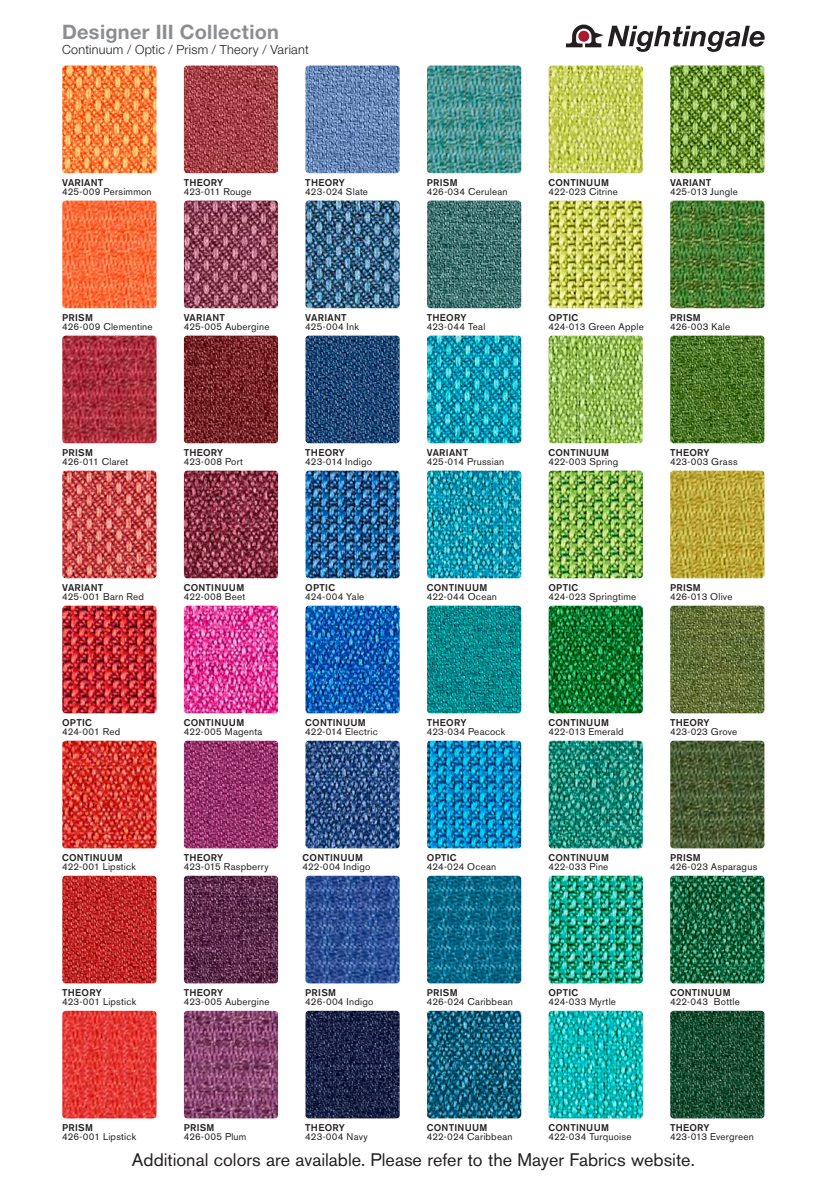
<style>
.page{position:relative;width:830px;height:1184px;background:#fff}
.page>*{position:absolute;margin:0;border:0;box-sizing:border-box;transform-origin:0 0}
.t1{font:700 19.95px "Helvetica Neue";letter-spacing:.015em;color:#8b8d90}
.t2{font:18px "Akzidenz Grotesk BE";color:#231f20}
.t3{font:300 12.6px "Helvetica Neue";letter-spacing:.02em;color:#231f20}
.t4{font:9.75px "Akzidenz Grotesk BE";letter-spacing:.025em;color:#231f20}
.t5{font:500 9.75px "Akzidenz Grotesk BE";letter-spacing:.025em;color:#231f20}
.t6{font:9.75px "Akzidenz Grotesk BE";letter-spacing:.005em;color:#231f20}
</style>
<div class="page">
<img style="left:62px;top:24px;width:703px;height:1095px">
<p class="t1" style="left:62px;top:19px;width:218px">Designer III Collection</p>
<p class="t3" style="left:62px;top:42px;width:248px">Continuum / Optic / Prism / Theory / Variant</p>
<p class="t5" style="left:62px;top:176px;width:43px">VARIANT</p>
<p class="t4" style="left:62px;top:185px;width:91px">425-009 Persimmon</p>
<p class="t5" style="left:184px;top:176px;width:41px">THEORY</p>
<p class="t4" style="left:184px;top:185px;width:69px">423-011 Rouge</p>
<p class="t5" style="left:305px;top:176px;width:41px">THEORY</p>
<p class="t4" style="left:305px;top:185px;width:64px">423-024 Slate</p>
<p class="t5" style="left:427px;top:176px;width:32px">PRISM</p>
<p class="t4" style="left:427px;top:185px;width:82px">426-034 Cerulean</p>
<p class="t5" style="left:548px;top:176px;width:62px">CONTINUUM</p>
<p class="t4" style="left:548px;top:185px;width:71px">422-023 Citrine</p>
<p class="t5" style="left:670px;top:176px;width:43px">VARIANT</p>
<p class="t4" style="left:670px;top:185px;width:69px">425-013 Jungle</p>
<p class="t5" style="left:62px;top:311px;width:32px">PRISM</p>
<p class="t4" style="left:62px;top:320px;width:92px">426-009 Clementine</p>
<p class="t5" style="left:184px;top:311px;width:43px">VARIANT</p>
<p class="t4" style="left:184px;top:320px;width:87px">425-005 Aubergine</p>
<p class="t5" style="left:305px;top:311px;width:43px">VARIANT</p>
<p class="t4" style="left:305px;top:320px;width:55px">425-004 Ink</p>
<p class="t5" style="left:427px;top:311px;width:41px">THEORY</p>
<p class="t4" style="left:427px;top:320px;width:60px">423-044 Teal</p>
<p class="t5" style="left:548px;top:311px;width:31px">OPTIC</p>
<p class="t4" style="left:548px;top:320px;width:97px">424-013 Green Apple</p>
<p class="t5" style="left:670px;top:311px;width:32px">PRISM</p>
<p class="t4" style="left:670px;top:320px;width:62px">426-003 Kale</p>
<p class="t5" style="left:62px;top:446px;width:32px">PRISM</p>
<p class="t4" style="left:62px;top:455px;width:68px">426-011 Claret</p>
<p class="t5" style="left:184px;top:446px;width:41px">THEORY</p>
<p class="t4" style="left:184px;top:455px;width:61px">423-008 Port</p>
<p class="t5" style="left:305px;top:446px;width:41px">THEORY</p>
<p class="t4" style="left:305px;top:455px;width:68px">423-014 Indigo</p>
<p class="t5" style="left:427px;top:446px;width:43px">VARIANT</p>
<p class="t4" style="left:427px;top:455px;width:79px">425-014 Prussian</p>
<p class="t5" style="left:548px;top:446px;width:62px">CONTINUUM</p>
<p class="t4" style="left:548px;top:455px;width:71px">422-003 Spring</p>
<p class="t5" style="left:670px;top:446px;width:41px">THEORY</p>
<p class="t4" style="left:670px;top:455px;width:69px">423-003 Grass</p>
<p class="t5" style="left:62px;top:581px;width:43px">VARIANT</p>
<p class="t4" style="left:62px;top:590px;width:83px">425-001 Barn Red</p>
<p class="t5" style="left:184px;top:581px;width:62px">CONTINUUM</p>
<p class="t4" style="left:184px;top:590px;width:63px">422-008 Beet</p>
<p class="t5" style="left:305px;top:581px;width:31px">OPTIC</p>
<p class="t4" style="left:305px;top:590px;width:61px">424-004 Yale</p>
<p class="t5" style="left:427px;top:581px;width:62px">CONTINUUM</p>
<p class="t4" style="left:427px;top:590px;width:71px">422-044 Ocean</p>
<p class="t5" style="left:548px;top:581px;width:31px">OPTIC</p>
<p class="t4" style="left:548px;top:590px;width:89px">424-023 Springtime</p>
<p class="t5" style="left:670px;top:581px;width:32px">PRISM</p>
<p class="t4" style="left:670px;top:590px;width:64px">426-013 Olive</p>
<p class="t5" style="left:62px;top:716px;width:31px">OPTIC</p>
<p class="t6" style="left:62px;top:725px;width:60px">424-001 Red</p>
<p class="t5" style="left:184px;top:716px;width:62px">CONTINUUM</p>
<p class="t4" style="left:184px;top:725px;width:80px">422-005 Magenta</p>
<p class="t5" style="left:305px;top:716px;width:62px">CONTINUUM</p>
<p class="t4" style="left:305px;top:725px;width:74px">422-014 Electric</p>
<p class="t5" style="left:427px;top:716px;width:41px">THEORY</p>
<p class="t4" style="left:427px;top:725px;width:80px">423-034 Peacock</p>
<p class="t5" style="left:548px;top:716px;width:62px">CONTINUUM</p>
<p class="t4" style="left:548px;top:725px;width:77px">422-013 Emerald</p>
<p class="t5" style="left:670px;top:716px;width:41px">THEORY</p>
<p class="t4" style="left:670px;top:725px;width:69px">423-023 Grove</p>
<p class="t5" style="left:62px;top:851px;width:62px">CONTINUUM</p>
<p class="t4" style="left:62px;top:860px;width:75px">422-001 Lipstick</p>
<p class="t5" style="left:184px;top:851px;width:41px">THEORY</p>
<p class="t4" style="left:184px;top:860px;width:86px">423-015 Raspberry</p>
<p class="t5" style="left:302px;top:851px;width:62px">CONTINUUM</p>
<p class="t4" style="left:302px;top:860px;width:69px">422-004 Indigo</p>
<p class="t5" style="left:427px;top:851px;width:31px">OPTIC</p>
<p class="t4" style="left:427px;top:860px;width:71px">424-024 Ocean</p>
<p class="t5" style="left:548px;top:851px;width:62px">CONTINUUM</p>
<p class="t4" style="left:548px;top:860px;width:61px">422-033 Pine</p>
<p class="t5" style="left:670px;top:851px;width:32px">PRISM</p>
<p class="t4" style="left:670px;top:860px;width:89px">426-023 Asparagus</p>
<p class="t5" style="left:62px;top:986px;width:41px">THEORY</p>
<p class="t4" style="left:62px;top:995px;width:76px">423-001 Lipstick</p>
<p class="t5" style="left:184px;top:986px;width:41px">THEORY</p>
<p class="t4" style="left:184px;top:995px;width:87px">423-005 Aubergine</p>
<p class="t5" style="left:305px;top:986px;width:32px">PRISM</p>
<p class="t4" style="left:305px;top:995px;width:70px">426-004 Indigo</p>
<p class="t5" style="left:427px;top:986px;width:32px">PRISM</p>
<p class="t4" style="left:427px;top:995px;width:88px">426-024 Caribbean</p>
<p class="t5" style="left:548px;top:986px;width:31px">OPTIC</p>
<p class="t4" style="left:548px;top:995px;width:69px">424-033 Myrtle</p>
<p class="t5" style="left:670px;top:986px;width:62px">CONTINUUM</p>
<p class="t4" style="left:670px;top:995px;width:71px">422-043 Bottle</p>
<p class="t5" style="left:62px;top:1121px;width:32px">PRISM</p>
<p class="t4" style="left:62px;top:1130px;width:76px">426-001 Lipstick</p>
<p class="t5" style="left:184px;top:1121px;width:32px">PRISM</p>
<p class="t4" style="left:184px;top:1130px;width:64px">426-005 Plum</p>
<p class="t5" style="left:305px;top:1121px;width:41px">THEORY</p>
<p class="t4" style="left:305px;top:1130px;width:64px">423-004 Navy</p>
<p class="t5" style="left:427px;top:1121px;width:62px">CONTINUUM</p>
<p class="t4" style="left:427px;top:1130px;width:87px">422-024 Caribbean</p>
<p class="t5" style="left:548px;top:1121px;width:62px">CONTINUUM</p>
<p class="t4" style="left:548px;top:1130px;width:85px">422-034 Turquoise</p>
<p class="t5" style="left:670px;top:1121px;width:41px">THEORY</p>
<p class="t4" style="left:670px;top:1130px;width:85px">423-013 Evergreen</p>
<p class="t2" style="left:132px;top:1149px;width:564px">Additional colors are available. Please refer to the Mayer Fabrics website.</p>
</div>
